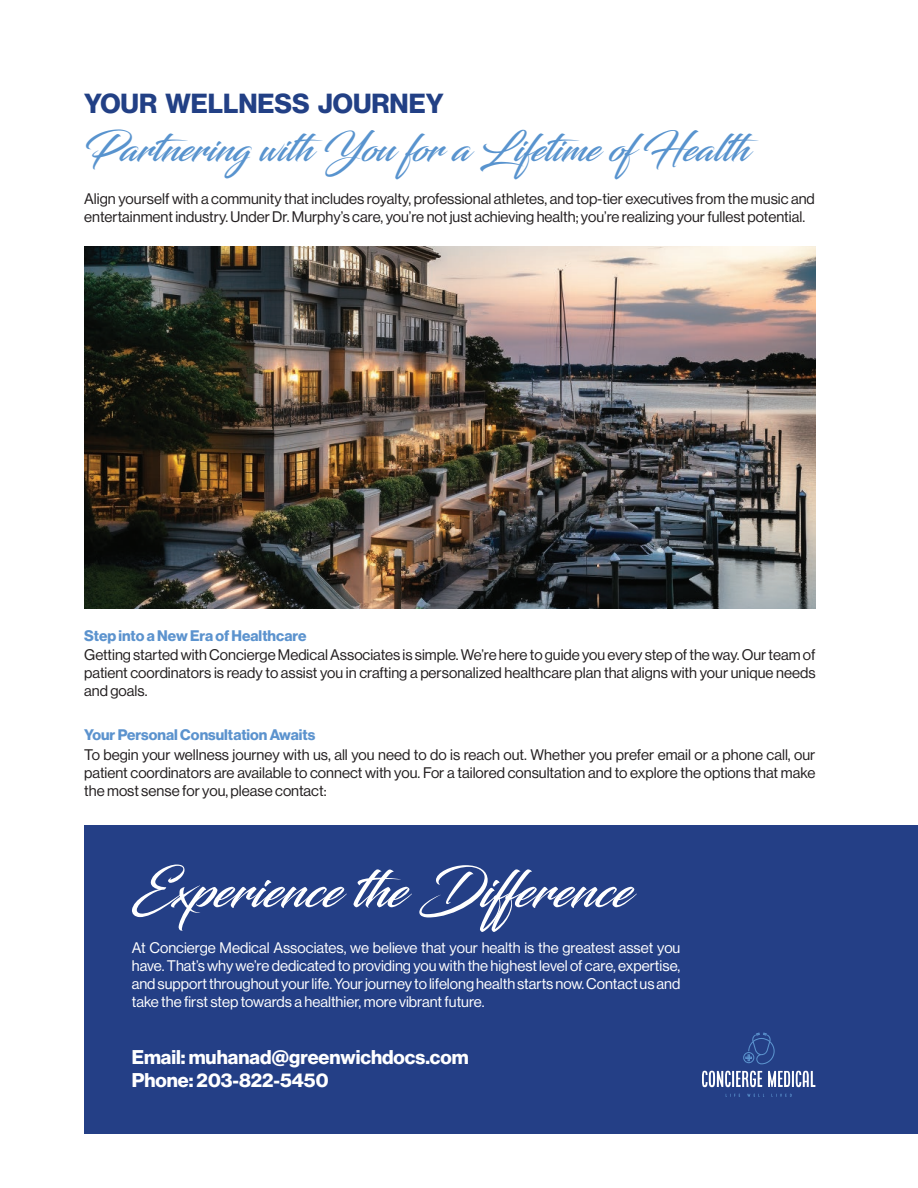
<style>
.page{position:relative;width:918px;height:1188px;background:#fff}
.page>*{position:absolute;margin:0;border:0;box-sizing:border-box;transform-origin:0 0}
.t1{font:51px "Blacksword";color:#fff}
.t2{font:37.5px "Blacksword";color:#5893ce}
.t3{font:700 27px "Neue Haas Display";color:#224085}
.t4{font:700 19.5px/23.4px "Neue Haas Display";color:#fff}
.t5{font:15px/18px "Neue Haas Display";color:#231f20;text-align:justify}
.t6{font:15px/18px "Neue Haas Display";color:#fff;text-align:justify}
.t7{font:700 15px "Neue Haas Display";color:#5c93ce}
</style>
<div class="page">
<img style="left:84px;top:246px;width:731px;height:363px">
<div style="left:84px;top:825px;width:834px;height:309px;background:#243f86"></div>
<svg style="left:743px;top:1032px;width:32px;height:32px"></svg>
<svg style="left:702px;top:1071px;width:113px;height:16px"></svg>
<svg style="left:726px;top:1094px;width:66px;height:3px"></svg>
<h3 class="t3" style="left:84px;top:88px;width:361px">YOUR WELLNESS JOURNEY</h3>
<h2 class="t2" style="left:84px;top:126px;width:676px">Partnering with You for a Lifetime ofHealth</h2>
<p class="t5" style="left:84px;top:190px;width:732px">Align yourself with a community that includes royalty, professional athletes, and top-tier executives from the music and entertainment industry. Under Dr. Murphy’s care, you’re not just achieving health; you’re realizing your fullest potential.</p>
<p class="t7" style="left:84px;top:627px;width:224px">Step into a New Era of Healthcare</p>
<p class="t5" style="left:84px;top:646px;width:733px">Getting started with Concierge Medical Associates is simple. We’re here to guide you every step of the way. Our team of patient coordinators is ready to assist you in crafting a personalized healthcare plan that aligns with your unique needs and goals.</p>
<p class="t7" style="left:84px;top:726px;width:233px">Your Personal Consultation Awaits</p>
<p class="t5" style="left:84px;top:746px;width:733px">To begin your wellness journey with us, all you need to do is reach out. Whether you prefer email or a phone call, our patient coordinators are available to connect with you. For a tailored consultation and to explore the options that make the most sense for you, please contact:</p>
<h1 class="t1" style="left:132px;top:859px;width:501px">Experience the Difference</h1>
<p class="t6" style="left:132px;top:939px;width:550px">At Concierge Medical Associates, we believe that your health is the greatest asset you have. That’s why we’re dedicated to providing you with the highest level of care, expertise, and support throughout your life. Your journey to lifelong health starts now. Contact us and take the first step towards a healthier, more vibrant future.</p>
<h3 class="t4" style="left:132px;top:1045px;width:338px">Email: muhanad@greenwichdocs.com<br>Phone: 203-822-5450</h3>
</div>
